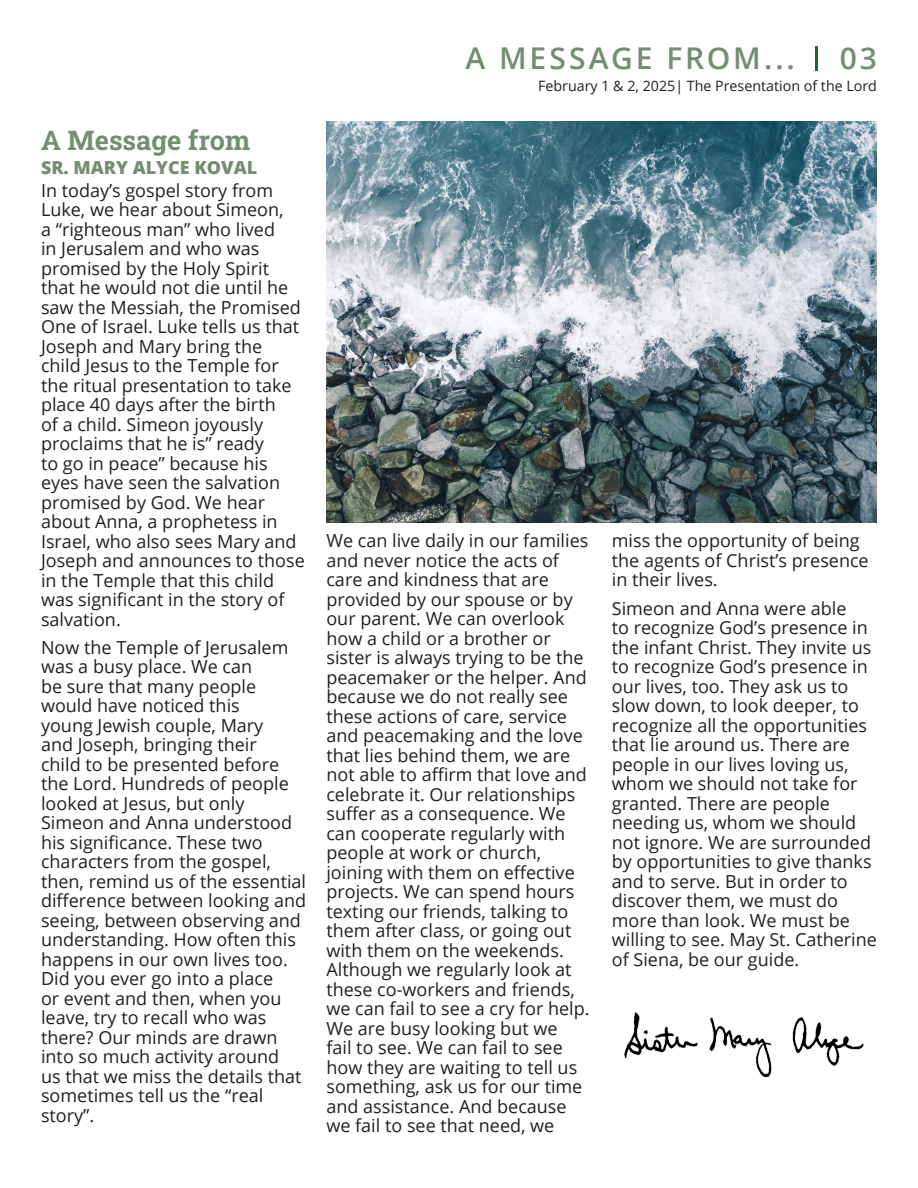
<style>
.page{position:relative;width:918px;height:1188px;background:#fff}
.page>*{position:absolute;margin:0;border:0;box-sizing:border-box;transform-origin:0 0}
.Page_Title{font:600 30px "Open Sans";letter-spacing:.095em;color:#738e70}
.t1{font:700 27px "Roboto Slab";color:#738e70}
.t2{font:18px/19.5px "Open Sans";color:#231f20}
.Secondary_Subhead{font:800 18px "Open Sans";color:#738e70}
.t3{font:14.25px "Open Sans";color:#231f20}
</style>
<div class="page">
<hr style="left:815px;top:46px;width:3px;height:25px;background:#226136">
<img style="left:326px;top:122px;width:551px;height:401px">
<img style="left:624px;top:1012px;width:240px;height:66px">
<p class="t1" style="left:41px;top:122px;width:211px">A Message from</p>
<p class="Secondary_Subhead" style="left:41px;top:154px;width:218px">SR. MARY ALYCE KOVAL</p>
<p class="t2" style="left:41px;top:180px;width:265px">In today’s gospel story from<br>Luke, we hear about Simeon,<br>a “righteous man” who lived<br>in Jerusalem and who was promised by the Holy Spirit that he would not die until he saw the Messiah, the Promised<br>One of Israel. Luke tells us that<br>Joseph and Mary bring the child Jesus to the Temple for the ritual presentation to take place 40 days after the birth<br>of a child. Simeon joyously proclaims that he is” ready<br>to go in peace” because his eyes have seen the salvation promised by God. We hear about Anna, a prophetess in<br>Israel, who also sees Mary and<br>Joseph and announces to those in the Temple that this child was significant in the story of salvation.</p>
<p class="t2" style="left:41px;top:637px;width:267px">Now the Temple of Jerusalem was a busy place. We can<br>be sure that many people would have noticed this<br>young Jewish couple, Mary<br>and Joseph, bringing their<br>child to be presented before the Lord. Hundreds of people looked at Jesus, but only<br>Simeon and Anna understood his significance. These two characters from the gospel, then, remind us of the essential difference between looking and seeing, between observing and understanding. How often this happens in our own lives too.<br>Did you ever go into a place<br>or event and then, when you leave, try to recall who was there? Our minds are drawn into so much activity around<br>us that we miss the details that sometimes tell us the “real story”.</p>
<p class="Page_Title" style="left:465px;top:38px;width:331px">A MESSAGE FROM...</p>
<p class="t3" style="left:538px;top:76px;width:340px">February 1 &amp; 2, 2025| The Presentation of the Lord</p>
<p class="Page_Title" style="left:840px;top:38px;width:39px">03</p>
<p class="t2" style="left:326px;top:531px;width:265px">We can live daily in our families and never notice the acts of care and kindness that are provided by our spouse or by our parent. We can overlook how a child or a brother or sister is always trying to be the peacemaker or the helper. And because we do not really see these actions of care, service and peacemaking and the love that lies behind them, we are not able to affirm that love and celebrate it. Our relationships suffer as a consequence. We can cooperate regularly with people at work or church, joining with them on effective projects. We can spend hours texting our friends, talking to them after class, or going out with them on the weekends.<br>Although we regularly look at these co-workers and friends, we can fail to see a cry for help.<br>We are busy looking but we<br>fail to see. We can fail to see how they are waiting to tell us something, ask us for our time and assistance. And because we fail to see that need, we</p>
<p class="t2" style="left:612px;top:531px;width:258px">miss the opportunity of being the agents of Christ’s presence in their lives.</p>
<p class="t2" style="left:612px;top:598px;width:267px">Simeon and Anna were able<br>to recognize God’s presence in the infant Christ. They invite us to recognize God’s presence in our lives, too. They ask us to slow down, to look deeper, to recognize all the opportunities that lie around us. There are people in our lives loving us, whom we should not take for granted. There are people needing us, whom we should not ignore. We are surrounded by opportunities to give thanks and to serve. But in order to discover them, we must do more than look. We must be willing to see. May St. Catherine of Siena, be our guide.</p>
</div>
